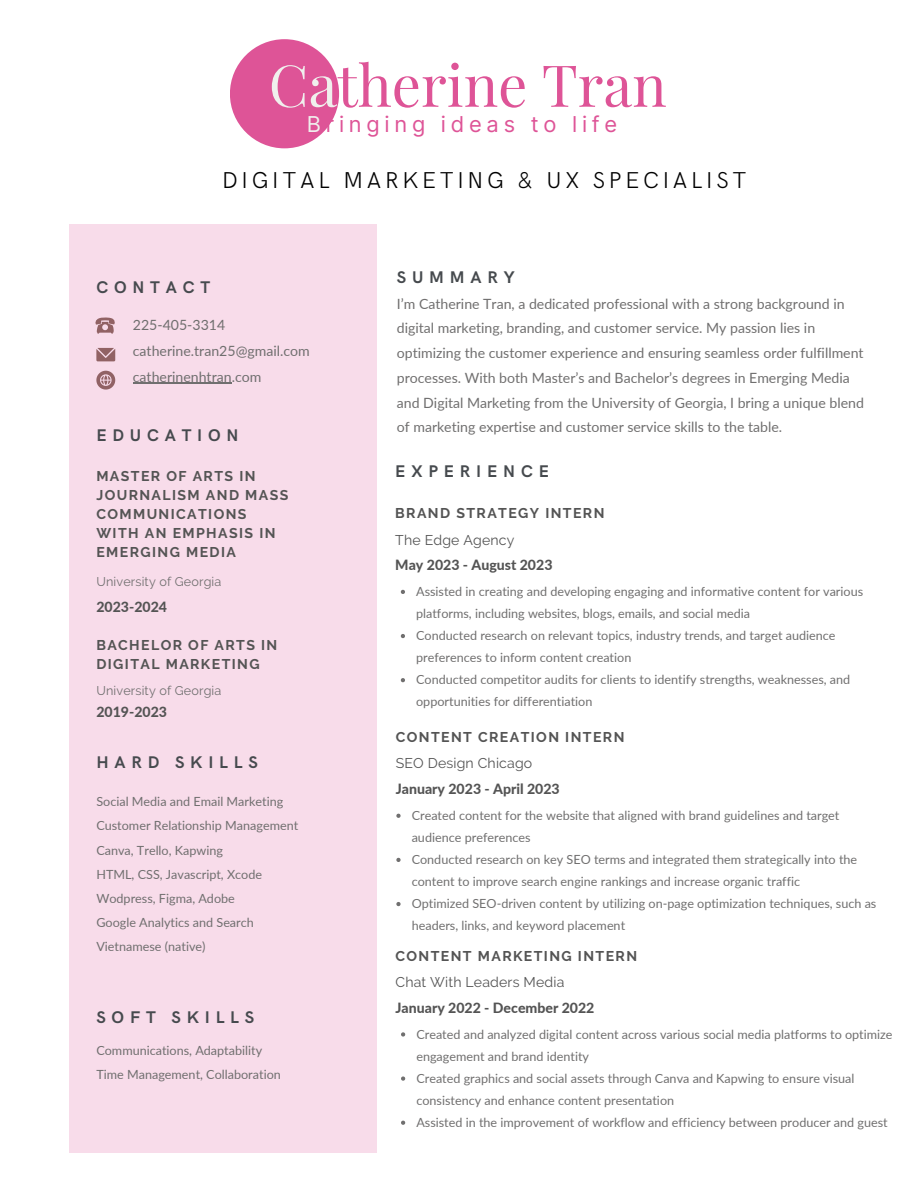
<style>
.page{position:relative;width:918px;height:1188px;background:#fff}
.page>*{position:absolute;margin:0;border:0;box-sizing:border-box;transform-origin:0 0}
.t1{font:57.75px "Playfair Display";color:#de5497}
.t2{font:300 22.95px "HK Grotesk";letter-spacing:.16em;color:#000}
.t3{font:21.9px "Inter";letter-spacing:.215em;color:#de5497}
.t4{font:700 16.95px "HK Grotesk";letter-spacing:.345em;color:#464a4e}
.t5{font:14.1px/24.8px "Lato";color:#706f6f}
.t6{font:700 14.1px/19.2px "Raleway";letter-spacing:.1em;color:#545454}
.t7{font:800 14.1px "Lato";color:#545454}
.t8{font:14.1px "Raleway";letter-spacing:.01em;color:#545454}
.t9{font:12.6px/22px "Lato";color:#706f6f}
.t10{font:12.6px "Raleway";letter-spacing:.01em;color:#706f6f}
.s1{color:#f0efed}
</style>
<div class="page">
<div style="left:70px;top:224px;width:307px;height:928px;background:#f8dcea"></div>
<svg style="left:95px;top:317px;width:20px;height:17px"></svg>
<svg style="left:96px;top:348px;width:19px;height:13px"></svg>
<div style="left:230px;top:39px;width:109px;height:109px;background:#de5497;border-radius:50%"></div>
<svg style="left:96px;top:371px;width:19px;height:19px"></svg>
<hr style="left:133px;top:383px;width:99px;height:1px;background:#706f6f">
<svg style="left:396px;top:814px;width:5px;height:4px"></svg>
<svg style="left:396px;top:858px;width:5px;height:4px"></svg>
<svg style="left:396px;top:902px;width:5px;height:4px"></svg>
<svg style="left:401px;top:590px;width:4px;height:4px"></svg>
<svg style="left:401px;top:634px;width:4px;height:4px"></svg>
<svg style="left:401px;top:678px;width:4px;height:4px"></svg>
<svg style="left:401px;top:1032px;width:4px;height:5px"></svg>
<svg style="left:401px;top:1076px;width:4px;height:5px"></svg>
<svg style="left:401px;top:1121px;width:4px;height:4px"></svg>
<h4 class="t1" style="left:269px;top:44px;width:399px"><span class="s1">Ca</span>therine Tran</h4>
<p class="t3" style="left:307px;top:111px;width:312px"><span class="s1">B</span>ringing ideas to life</p>
<h4 class="t2" style="left:222px;top:167px;width:526px">DIGITAL MARKETING &amp; UX SPECIALIST</h4>
<p class="t4" style="left:96px;top:278px;width:115px">CONTACT</p>
<h3 class="t5" style="left:133px;top:312px;width:94px">225-405-3314</h3>
<h4 class="t5" style="left:133px;top:338px;width:178px">catherine.tran25@gmail.com</h4>
<h2 class="t5" style="left:133px;top:364px;width:130px">catherinenhtran.com</h2>
<h1 class="t4" style="left:96px;top:426px;width:144px">EDUCATION</h1>
<p class="t6" style="left:96px;top:466px;width:194px">MASTER OF ARTS IN<br>JOURNALISM AND MASS<br>COMMUNICATIONS<br>WITH AN EMPHASIS IN<br>EMERGING MEDIA</p>
<p class="t10" style="left:96px;top:574px;width:127px">University of Georgia</p>
<p class="t7" style="left:96px;top:598px;width:72px">2023-2024</p>
<h4 class="t6" style="left:96px;top:635px;width:183px">BACHELOR OF ARTS IN<br>DIGITAL MARKETING</h4>
<p class="t10" style="left:96px;top:683px;width:127px">University of Georgia</p>
<p class="t7" style="left:96px;top:703px;width:72px">2019-2023</p>
<h5 class="t4" style="left:96px;top:753px;width:163px">HARD SKILLS</h5>
<p class="t9" style="left:96px;top:790px;width:188px">Social Media and Email Marketing</p>
<h6 class="t9" style="left:96px;top:815px;width:203px">Customer Relationship Management</h6>
<h5 class="t9" style="left:96px;top:839px;width:128px">Canva, Trello, Kapwing</h5>
<p class="t9" style="left:96px;top:863px;width:167px">HTML, CSS, Javascript, Xcode</p>
<h6 class="t9" style="left:96px;top:887px;width:140px">Wodpress, Figma, Adobe</h6>
<h4 class="t9" style="left:96px;top:911px;width:159px">Google Analytics and Search</h4>
<p class="t9" style="left:96px;top:935px;width:111px">Vietnamese (native)</p>
<h5 class="t4" style="left:96px;top:1008px;width:159px">SOFT SKILLS</h5>
<p class="t9" style="left:96px;top:1039px;width:167px">Communications, Adaptability</p>
<h6 class="t9" style="left:96px;top:1063px;width:186px">Time Management, Collaboration</h6>
<p class="t4" style="left:397px;top:268px;width:119px">SUMMARY</p>
<p class="t5" style="left:397px;top:291px;width:469px">I’m Catherine Tran, a dedicated professional with a strong background in digital marketing, branding, and customer service. My passion lies in optimizing the customer experience and ensuring seamless order fulfillment processes. With both Master’s and Bachelor’s degrees in Emerging Media and Digital Marketing from the University of Georgia, I bring a unique blend of marketing expertise and customer service skills to the table.</p>
<p class="t4" style="left:395px;top:461px;width:155px">EXPERIENCE</p>
<p class="t6" style="left:395px;top:504px;width:211px">BRAND STRATEGY INTERN</p>
<p class="t8" style="left:395px;top:532px;width:121px">The Edge Agency</p>
<p class="t7" style="left:395px;top:557px;width:159px">May 2023 - August 2023</p>
<h5 class="t9" style="left:416px;top:580px;width:449px">Assisted in creating and developing engaging and informative content for various platforms, including websites, blogs, emails, and social media</h5>
<p class="t9" style="left:416px;top:624px;width:421px">Conducted research on relevant topics, industry trends, and target audience preferences to inform content creation</p>
<h6 class="t9" style="left:416px;top:668px;width:436px">Conducted competitor audits for clients to identify strengths, weaknesses, and opportunities for differentiation</h6>
<p class="t6" style="left:396px;top:727px;width:230px">CONTENT CREATION INTERN</p>
<p class="t8" style="left:396px;top:755px;width:138px">SEO Design Chicago</p>
<p class="t7" style="left:396px;top:780px;width:165px">January 2023 - April 2023</p>
<p class="t9" style="left:412px;top:804px;width:429px">Created content for the website that aligned with brand guidelines and target audience preferences</p>
<p class="t9" style="left:412px;top:848px;width:447px">Conducted research on key SEO terms and integrated them strategically into the content to improve search engine rankings and increase organic traffic</p>
<h4 class="t9" style="left:412px;top:892px;width:466px">Optimized SEO-driven content by utilizing on-page optimization techniques, such as headers, links, and keyword placement</h4>
<p class="t6" style="left:396px;top:946px;width:243px">CONTENT MARKETING INTERN</p>
<p class="t8" style="left:396px;top:974px;width:170px">Chat With Leaders Media</p>
<p class="t7" style="left:396px;top:999px;width:200px">January 2022 - December 2022</p>
<h5 class="t9" style="left:416px;top:1023px;width:478px">Created and analyzed digital content across various social media platforms to optimize engagement and brand identity</h5>
<p class="t9" style="left:416px;top:1067px;width:440px">Created graphics and social assets through Canva and Kapwing to ensure visual consistency and enhance content presentation</p>
<h6 class="t9" style="left:416px;top:1111px;width:473px">Assisted in the improvement of workflow and efficiency between producer and guest</h6>
</div>
